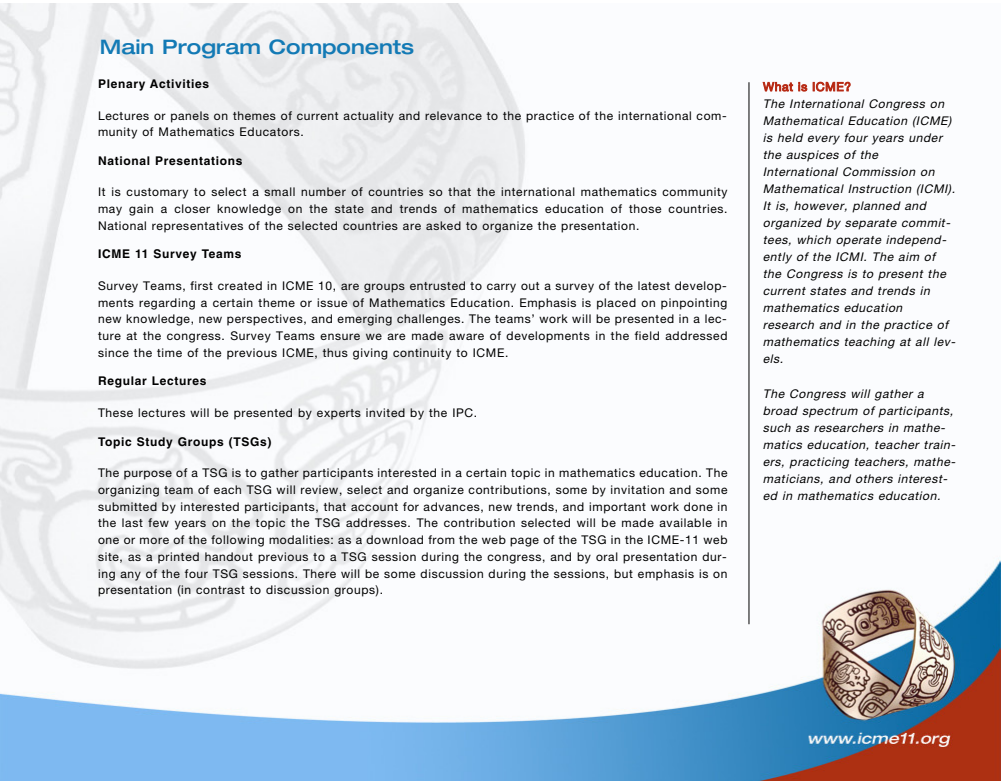
<style>
.page{position:relative;width:1001px;height:781px;background:#fff}
.page>*{position:absolute;margin:0;border:0;box-sizing:border-box;transform-origin:0 0}
.t1{font:500 expanded 20px "Helvetica Neue";color:#137ab5}
.t2{font:12px/16.7px "Ro Helvetica Roman";letter-spacing:.055em;color:#000;text-align:justify}
.t3{font:italic 12px/17px "Ro Helvetica Roman";color:#000}
.t4{font:700 12px "Helvetica";letter-spacing:.055em;color:#000}
.t5{font:12px "Ro Helvetica Roman";letter-spacing:.055em;color:#b72a14}
</style>
<div class="page">
<img style="left:0;top:3px;width:1000px;height:777px">
<hr style="left:748px;top:82px;width:1px;height:542px;background:#000">
<h1 class="t1" style="left:100px;top:40px;width:315px">Main Program Components</h1>
<p class="t4" style="left:98px;top:79px;width:113px">Plenary Activities</p>
<p class="t2" style="left:98px;top:107px;width:630px">Lectures or panels on themes of current actuality and relevance to the practice of the international com&shy;munity of Mathematics Educators.</p>
<p class="t4" style="left:98px;top:156px;width:146px">National Presentations</p>
<p class="t2" style="left:98px;top:183px;width:630px">It is customary to select a small number of countries so that the international mathematics community may gain a closer knowledge on the state and trends of mathematics education of those countries.<br>National representatives of the selected countries are asked to organize the presentation.</p>
<p class="t4" style="left:98px;top:249px;width:145px">ICME 11 Survey Teams</p>
<p class="t2" style="left:98px;top:277px;width:630px">Survey Teams, first created in ICME 10, are groups entrusted to carry out a survey of the latest develop&shy;ments regarding a certain theme or issue of Mathematics Education. Emphasis is placed on pinpointing new knowledge, new perspectives, and emerging challenges. The teams’ work will be presented in a lec&shy;ture at the congress. Survey Teams ensure we are made aware of developments in the field addressed since the time of the previous ICME, thus giving continuity to ICME.</p>
<p class="t4" style="left:98px;top:376px;width:110px">Regular Lectures</p>
<p class="t2" style="left:98px;top:404px;width:380px">These lectures will be presented by experts invited by the IPC.</p>
<p class="t4" style="left:98px;top:436px;width:175px">Topic Study Groups (TSGs)</p>
<p class="t2" style="left:98px;top:464px;width:630px">The purpose of a TSG is to gather participants interested in a certain topic in mathematics education. The organizing team of each TSG will review, select and organize contributions, some by invitation and some submitted by interested participants, that account for advances, new trends, and important work done in the last few years on the topic the TSG addresses. The contribution selected will be made available in one or more of the following modalities: as a download from the web page of the TSG in the ICME-11 web site, as a printed handout previous to a TSG session during the congress, and by oral presentation dur&shy;ing any of the four TSG sessions. There will be some discussion during the sessions, but emphasis is on presentation (in contrast to discussion groups).</p>
<p class="t5" style="left:762px;top:79px;width:89px">What is ICME?</p>
<p class="t3" style="left:762px;top:95px;width:197px">The International Congress on<br>Mathematical Education (ICME) is held every four years under the auspices of the<br>International Commission on<br>Mathematical Instruction (ICMI).<br>It is, however, planned and organized by separate commit&shy;tees, which operate independ&shy;ently of the ICMI. The aim of the Congress is to present the current states and trends in mathematics education research and in the practice of mathematics teaching at all lev&shy;els.</p>
<p class="t3" style="left:762px;top:384px;width:197px">The Congress will gather a broad spectrum of participants, such as researchers in mathe&shy;matics education, teacher train&shy;ers, practicing teachers, mathe&shy;maticians, and others interest&shy;ed in mathematics education.</p>
</div>
